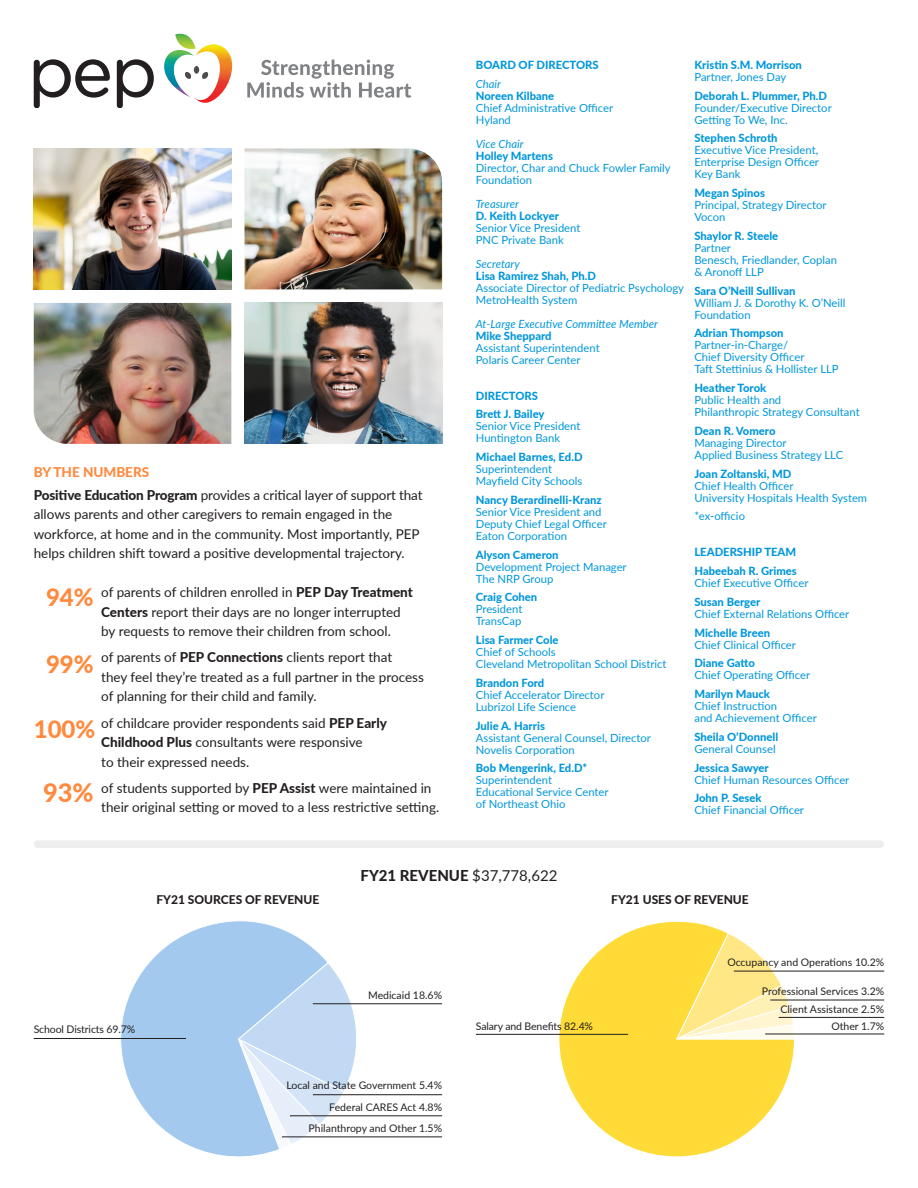
<style>
.page{position:relative;width:918px;height:1188px;background:#fff}
.page>*{position:absolute;margin:0;border:0;box-sizing:border-box;transform-origin:0 0}
.t1{font:800 15px "Lato";color:#231f20}
.t2{font:13.5px/19.5px "Lato";color:#231f20}
.t3{font:800 13.5px "Lato";color:#ff893d}
.t4{font:800 12px "Lato";color:#231f20}
.t5{font:11.25px/12px "Lato";color:#0097db}
.t6{font:800 11.25px/12px "Lato";color:#0097db}
.t7{font:italic 11.25px "Lato";color:#0097db}
.t8{font:10.5px "Lato";color:#231f20}
.s1{font-weight:800}
.s2{font-weight:800;font-size:24px;color:#ff893d}
.s3{font-weight:800;font-size:25.5px;color:#ff893d}
.s4{font-weight:400}
</style>
<div class="page">
<svg style="left:558px;top:921px;width:237px;height:236px"></svg>
<svg style="left:329px;top:965px;width:36px;height:172px"></svg>
<svg style="left:121px;top:921px;width:208px;height:236px"></svg>
<img style="left:34px;top:148px;width:197px;height:141px">
<img style="left:245px;top:148px;width:197px;height:141px">
<img style="left:34px;top:303px;width:197px;height:141px">
<img style="left:245px;top:303px;width:197px;height:141px">
<hr style="left:34px;top:1038px;width:152px;height:1px;background:#231f20">
<hr style="left:313px;top:1004px;width:129px;height:1px;background:#231f20">
<hr style="left:313px;top:1094px;width:129px;height:1px;background:#231f20">
<hr style="left:282px;top:1137px;width:160px;height:1px;background:#231f20">
<hr style="left:734px;top:971px;width:150px;height:1px;background:#231f20">
<hr style="left:779px;top:1017px;width:105px;height:1px;background:#231f20">
<hr style="left:770px;top:1000px;width:114px;height:1px;background:#231f20">
<hr style="left:765px;top:1034px;width:119px;height:1px;background:#231f20">
<hr style="left:476px;top:1034px;width:152px;height:1px;background:#231f20">
<div style="left:38px;top:840px;width:842px;height:8px;background:#eeeeef"></div>
<hr style="left:290px;top:1116px;width:152px;height:1px;background:#231f20">
<svg style="left:34px;top:59px;width:76px;height:49px"></svg>
<svg style="left:117px;top:59px;width:37px;height:49px"></svg>
<svg style="left:164px;top:34px;width:68px;height:69px"></svg>
<svg style="left:247px;top:60px;width:164px;height:38px"></svg>
<p class="t3" style="left:34px;top:462px;width:117px">BY THE NUMBERS</p>
<p class="t2" style="left:34px;top:484px;width:390px"><span class="s1">Positive Education Program</span> provides a critical layer of support that allows parents and other caregivers to remain engaged in the workforce, at home and in the community. Most importantly, PEP helps children shift toward a positive developmental trajectory.</p>
<p class="t2" style="left:101px;top:582px;width:313px;text-indent:-55px"><span class="s2">94%</span> of parents of children enrolled in <span class="s1">PEP Day Treatment<br>Centers</span> report their days are no longer interrupted by requests to remove their children from school.</p>
<p class="t2" style="left:46px;top:647px;width:348px"><span class="s2">99%</span> of parents of <span class="s1">PEP Connections</span> clients report that</p>
<p class="t2" style="left:101px;top:667px;width:324px">they feel they’re treated as a full partner in the process of planning for their child and family.</p>
<p class="t2" style="left:101px;top:712px;width:287px;text-indent:-68px"><span class="s2">100%</span> of childcare provider respondents said <span class="s1">PEP Early<br>Childhood Plus</span> consultants were responsive<br>to their expressed needs.</p>
<p class="t2" style="left:101px;top:778px;width:339px;text-indent:-58px"><span class="s3">93%</span> of students supported by <span class="s1">PEP Assist</span> were maintained in their original setting or moved to a less restrictive setting.</p>
<p class="t6" style="left:476px;top:58px;width:124px">BOARD OF DIRECTORS</p>
<p class="t7" style="left:476px;top:76px;width:27px">Chair</p>
<p class="t6" style="left:476px;top:89px;width:80px">Noreen Kilbane</p>
<p class="t5" style="left:476px;top:101px;width:139px">Chief Administrative Officer</p>
<p class="t5" style="left:476px;top:113px;width:37px">Hyland</p>
<p class="t7" style="left:476px;top:136px;width:49px">Vice Chair</p>
<p class="t6" style="left:476px;top:149px;width:79px">Holley Martens</p>
<p class="t5" style="left:476px;top:161px;width:196px">Director, Char and Chuck Fowler Family<br>Foundation</p>
<p class="t7" style="left:476px;top:196px;width:45px">Treasurer</p>
<p class="t6" style="left:476px;top:209px;width:85px">D. Keith Lockyer</p>
<p class="t5" style="left:476px;top:221px;width:106px">Senior Vice President</p>
<p class="t5" style="left:476px;top:233px;width:89px">PNC Private Bank</p>
<p class="t7" style="left:476px;top:256px;width:46px">Secretary</p>
<p class="t6" style="left:476px;top:269px;width:122px">Lisa Ramirez Shah, Ph.D</p>
<p class="t5" style="left:476px;top:281px;width:210px">Associate Director of Pediatric Psychology</p>
<p class="t5" style="left:476px;top:293px;width:103px">MetroHealth System</p>
<p class="t7" style="left:476px;top:316px;width:184px">At-Large Executive Committee Member</p>
<p class="t6" style="left:476px;top:329px;width:77px">Mike Sheppard</p>
<p class="t5" style="left:476px;top:341px;width:125px">Assistant Superintendent</p>
<p class="t5" style="left:476px;top:353px;width:106px">Polaris Career Center</p>
<p class="t6" style="left:476px;top:389px;width:64px">DIRECTORS</p>
<p class="t6" style="left:476px;top:408px;width:70px">Brett J. Bailey</p>
<p class="t5" style="left:476px;top:420px;width:106px">Senior Vice President</p>
<p class="t5" style="left:476px;top:432px;width:86px">Huntington Bank</p>
<p class="t6" style="left:476px;top:451px;width:108px">Michael Barnes, Ed.D</p>
<p class="t5" style="left:476px;top:463px;width:78px">Superintendent</p>
<p class="t5" style="left:476px;top:475px;width:108px">Mayfield City Schools</p>
<p class="t6" style="left:476px;top:493px;width:127px">Nancy Berardinelli-Kranz</p>
<p class="t5" style="left:476px;top:505px;width:132px">Senior Vice President and<br>Deputy Chief Legal Officer<br>Eaton Corporation</p>
<p class="t6" style="left:476px;top:548px;width:84px">Alyson Cameron</p>
<p class="t5" style="left:476px;top:560px;width:152px">Development Project Manager</p>
<p class="t5" style="left:476px;top:572px;width:79px">The NRP Group</p>
<p class="t6" style="left:476px;top:591px;width:63px">Craig Cohen</p>
<p class="t5" style="left:476px;top:603px;width:48px">President<br>TransCap</p>
<p class="t5" style="left:476px;top:634px;width:192px"><span class="s1">Lisa Farmer Cole<br></span>Chief of Schools<br>Cleveland Metropolitan School District</p>
<p class="t5" style="left:476px;top:676px;width:130px"><span class="s1">Brandon Ford<br></span>Chief Accelerator Director<br>Lubrizol Life Science</p>
<p class="t6" style="left:476px;top:719px;width:71px">Julie A. Harris</p>
<p class="t5" style="left:476px;top:731px;width:177px">Assistant General Counsel, Director<br>Novelis Corporation</p>
<p class="t6" style="left:476px;top:762px;width:113px">Bob Mengerink, Ed.D*</p>
<p class="t5" style="left:476px;top:774px;width:78px">Superintendent</p>
<p class="t5" style="left:476px;top:786px;width:134px">Educational Service Center of Northeast Ohio</p>
<p class="t6" style="left:694px;top:58px;width:109px">Kristin S.M. Morrison<br><span class="s4">Partner, Jones Day</span></p>
<p class="t6" style="left:694px;top:89px;width:134px">Deborah L. Plummer, Ph.D</p>
<p class="t5" style="left:694px;top:101px;width:139px">Founder/Executive Director<br>Getting To We, Inc.</p>
<p class="t6" style="left:694px;top:132px;width:85px">Stephen Schroth</p>
<p class="t5" style="left:694px;top:144px;width:126px;text-align:justify">Executive Vice President, Enterprise Design Officer Key Bank</p>
<p class="t6" style="left:694px;top:187px;width:72px">Megan Spinos</p>
<p class="t5" style="left:694px;top:199px;width:134px">Principal, Strategy Director</p>
<p class="t5" style="left:694px;top:211px;width:33px">Vocon</p>
<p class="t6" style="left:694px;top:229px;width:85px">Shaylor R. Steele</p>
<p class="t5" style="left:694px;top:241px;width:38px">Partner</p>
<p class="t5" style="left:694px;top:253px;width:144px">Benesch, Friedlander, Coplan &amp; Aronoff LLP</p>
<p class="t6" style="left:694px;top:284px;width:103px">Sara O’Neill Sullivan</p>
<p class="t5" style="left:694px;top:296px;width:153px">William J. &amp; Dorothy K. O’Neill<br>Foundation</p>
<p class="t5" style="left:694px;top:327px;width:146px"><span class="s1">Adrian Thompson<br></span>Partner-in-Charge/<br>Chief Diversity Officer<br>Taft Stettinius &amp; Hollister LLP</p>
<p class="t5" style="left:694px;top:382px;width:167px"><span class="s1">Heather Torok<br></span>Public Health and<br>Philanthropic Strategy Consultant</p>
<p class="t5" style="left:694px;top:424px;width:150px"><span class="s1">Dean R. Vomero<br></span>Managing Director<br>Applied Business Strategy LLC</p>
<p class="t5" style="left:694px;top:467px;width:174px"><span class="s1">Joan Zoltanski, MD<br></span>Chief Health Officer<br>University Hospitals Health System</p>
<p class="t5" style="left:694px;top:510px;width:52px">*ex-officio</p>
<p class="t6" style="left:694px;top:546px;width:103px">LEADERSHIP TEAM</p>
<p class="t6" style="left:694px;top:565px;width:104px">Habeebah R. Grimes</p>
<p class="t5" style="left:694px;top:577px;width:116px">Chief Executive Officer</p>
<p class="t6" style="left:694px;top:595px;width:68px">Susan Berger</p>
<p class="t5" style="left:694px;top:607px;width:156px">Chief External Relations Officer</p>
<p class="t6" style="left:694px;top:626px;width:77px">Michelle Breen</p>
<p class="t5" style="left:694px;top:638px;width:103px">Chief Clinical Officer</p>
<p class="t6" style="left:694px;top:657px;width:62px">Diane Gatto</p>
<p class="t5" style="left:694px;top:669px;width:117px">Chief Operating Officer</p>
<p class="t6" style="left:694px;top:688px;width:77px">Marilyn Mauck</p>
<p class="t5" style="left:694px;top:700px;width:124px">Chief Instruction<br>and Achievement Officer</p>
<p class="t6" style="left:694px;top:730px;width:85px">Sheila O’Donnell</p>
<p class="t5" style="left:694px;top:742px;width:83px">General Counsel</p>
<p class="t6" style="left:694px;top:761px;width:76px">Jessica Sawyer</p>
<p class="t5" style="left:694px;top:773px;width:156px">Chief Human Resources Officer</p>
<p class="t6" style="left:694px;top:792px;width:69px">John P. Sesek</p>
<p class="t5" style="left:694px;top:804px;width:111px">Chief Financial Officer</p>
<p class="t1" style="left:361px;top:864px;width:198px">FY21 REVENUE <span class="s4">$37,778,622</span></p>
<p class="t4" style="left:157px;top:891px;width:164px">FY21 SOURCES OF REVENUE</p>
<p class="t8" style="left:34px;top:1022px;width:103px">School Districts 69.7%</p>
<p class="t8" style="left:368px;top:988px;width:76px">Medicaid 18.6%</p>
<p class="t8" style="left:286px;top:1078px;width:157px">Local and State Government 5.4%</p>
<p class="t8" style="left:309px;top:1120px;width:135px">Philanthropy and Other 1.5%</p>
<p class="t8" style="left:329px;top:1099px;width:114px">Federal CARES Act 4.8%</p>
<p class="t4" style="left:611px;top:891px;width:139px">FY21 USES OF REVENUE</p>
<p class="t8" style="left:476px;top:1018px;width:119px">Salary and Benefits 82.4%</p>
<p class="t8" style="left:727px;top:955px;width:158px">Occupancy and Operations 10.2%</p>
<p class="t8" style="left:762px;top:984px;width:124px">Professional Services 3.2%</p>
<p class="t8" style="left:780px;top:1001px;width:105px">Client Assistance 2.5%</p>
<p class="t8" style="left:831px;top:1019px;width:54px">Other 1.7%</p>
</div>
